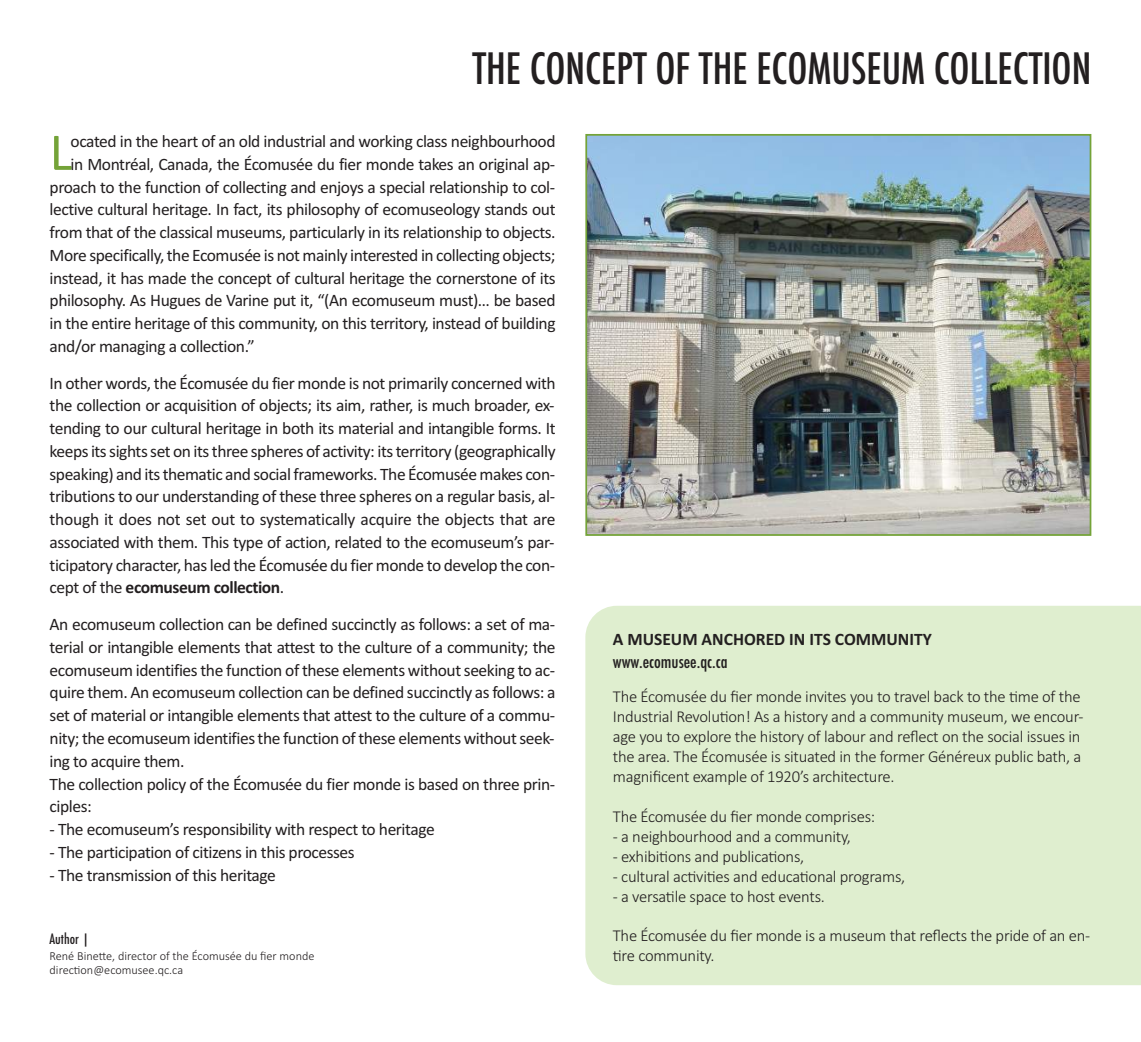
<style>
.page{position:relative;width:1141px;height:1042px;background:#fff}
.page>*{position:absolute;margin:0;border:0;box-sizing:border-box;transform-origin:0 0}
.t1{font:53.38px "Calibri";color:#74a338}
.t2{font:500 condensed 42px "Futura";color:#231f20}
.t3{font:17.5px/22.8px "Calibri";letter-spacing:-.025em;color:#231f20;text-align:justify}
.t4{font:700 17.5px "Calibri";color:#231f20}
.t5{font:500 condensed 17.5px "Futura";color:#231f20}
.t6{font:300 16.62px/19.9px "Calibri";letter-spacing:-.015em;color:#231f20}
.t7{font:500 condensed 14px "Futura";color:#231f20}
.t8{font:300 12.25px/14.7px "Calibri";color:#231f20}
.s1{font-weight:700}
</style>
<div class="page">
<div style="left:585px;top:606px;width:556px;height:379px;background:#dfeecf"></div>
<img style="left:588px;top:137px;width:500px;height:396px">
<div style="left:585px;top:134px;width:506px;height:402px;border:2px solid #74a338"></div>
<h2 class="t2" style="left:472px;top:45px;width:620px">THE CONCEPT OF THE ECOMUSEUM COLLECTION</h2>
<h1 class="t1" style="left:50px;top:120px;width:24px">L</h1>
<p class="t3" style="left:71px;top:130px;width:486px">ocated in the heart of an old industrial and working class neighbourhood</p>
<p class="t3" style="left:71px;top:152px;width:486px">in Montréal, Canada, the Écomusée du fier monde takes an original ap-</p>
<p class="t3" style="left:50px;top:175px;width:507px">proach to the function of collecting and enjoys a special relationship to col-</p>
<p class="t3" style="left:50px;top:198px;width:507px">lective cultural heritage. In fact, its philosophy of ecomuseology stands out</p>
<p class="t3" style="left:50px;top:221px;width:507px">from that of the classical museums, particularly in its relationship to objects.</p>
<p class="t3" style="left:50px;top:243px;width:507px">More specifically, the Ecomusée is not mainly interested in collecting objects;</p>
<p class="t3" style="left:50px;top:266px;width:507px">instead, it has made the concept of cultural heritage the cornerstone of its</p>
<p class="t3" style="left:50px;top:289px;width:507px">philosophy. As Hugues de Varine put it, “(An ecomuseum must)… be based</p>
<p class="t3" style="left:50px;top:312px;width:507px">in the entire heritage of this community, on this territory, instead of building</p>
<p class="t3" style="left:50px;top:334px;width:207px">and/or managing a collection.”</p>
<p class="t3" style="left:50px;top:371px;width:507px">In other words, the Écomusée du fier monde is not primarily concerned with the collection or acquisition of objects; its aim, rather, is much broader, ex&shy;tending to our cultural heritage in both its material and intangible forms. It keeps its sights set on its three spheres of activity: its territory (geographically speaking) and its thematic and social frameworks. The Écomusée makes con&shy;tributions to our understanding of these three spheres on a regular basis, al&shy;though it does not set out to systematically acquire the objects that are associated with them. This type of action, related to the ecomuseum’s par&shy;ticipatory character, has led the Écomusée du fier monde to develop the con&shy;cept of the <span class="s1">ecomuseum collection</span>.</p>
<p class="t3" style="left:50px;top:613px;width:508px;text-align:left">An ecomuseum collection can be defined succinctly as follows: a set of ma&shy;terial or intangible elements that attest to the culture of a community; the ecomuseum identifies the function of these elements without seeking to ac&shy;quire them. An ecomuseum collection can be defined succinctly as follows: a set of material or intangible elements that attest to the culture of a commu&shy;nity; the ecomuseum identifies the function of these elements without seek&shy;ing to acquire them.<br>The collection policy of the Écomusée du fier monde is based on three prin&shy;ciples:</p>
<p class="t3" style="left:50px;top:817px;width:387px">- The ecomuseum’s responsibility with respect to heritage</p>
<p class="t3" style="left:50px;top:840px;width:307px">- The participation of citizens in this processes</p>
<p class="t3" style="left:50px;top:863px;width:228px">- The transmission of this heritage</p>
<p class="t7" style="left:50px;top:931px;width:42px">Author |</p>
<p class="t8" style="left:50px;top:948px;width:266px">René Binette, director of the Écomusée du fier monde direction@ecomusee.qc.ca</p>
<p class="t4" style="left:613px;top:629px;width:320px">A MUSEUM ANCHORED IN ITS COMMUNITY</p>
<p class="t5" style="left:613px;top:651px;width:116px">www.ecomusee.qc.ca</p>
<p class="t6" style="left:613px;top:686px;width:472px">The Écomusée du fier monde invites you to travel back to the time of the Industrial Revolution! As a history and a community museum, we encour&shy;age you to explore the history of labour and reflect on the social issues in the area. The Écomusée is situated in the former Généreux public bath, a magnificent example of 1920’s architecture.</p>
<p class="t6" style="left:613px;top:806px;width:264px">The Écomusée du fier monde comprises:</p>
<p class="t6" style="left:613px;top:826px;width:240px">- a neighbourhood and a community,</p>
<p class="t6" style="left:613px;top:846px;width:193px">- exhibitions and publications,</p>
<p class="t6" style="left:613px;top:866px;width:294px">- cultural activities and educational programs,</p>
<p class="t6" style="left:613px;top:886px;width:214px">- a versatile space to host events.</p>
<p class="t6" style="left:613px;top:926px;width:479px">The Écomusée du fier monde is a museum that reflects the pride of an en&shy;tire community.</p>
</div>
